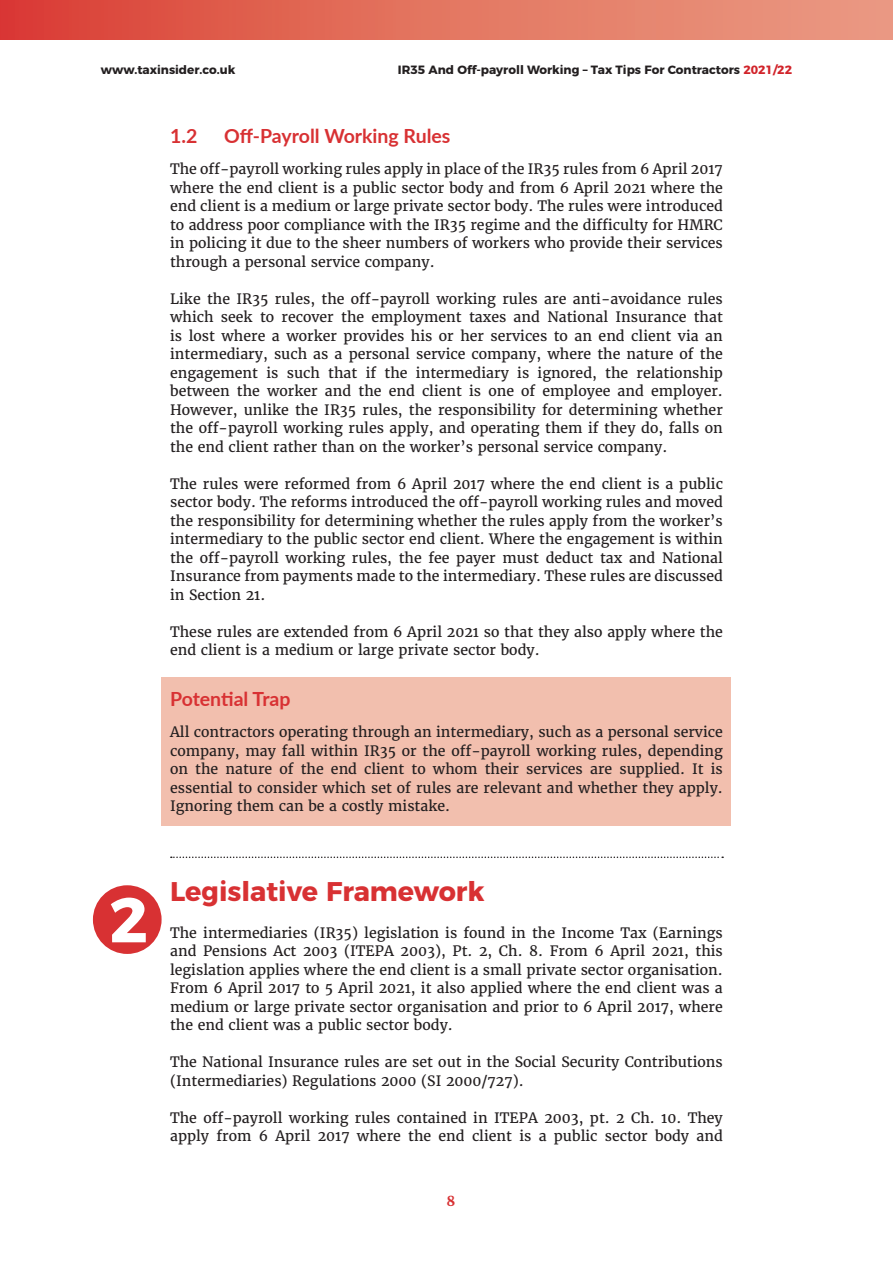
<style>
.page{position:relative;width:893px;height:1263px;background:#fff}
.page>*{position:absolute;margin:0;border:0;box-sizing:border-box;transform-origin:0 0}
.t1{font:700 63px "Montserrat";color:#fff}
.Heading{font:700 27px "Montserrat";color:#d83133}
.subheading{font:700 19.5px "Lato";color:#d83133}
.main_body{font:14.25px/18.5px "Merriweather";color:#231f20;text-align:justify}
.t2{font:700 13.5px "Merriweather";color:#d83133}
.t3{font:700 12px "Montserrat";color:#231f20}
.s1{color:#d1232a}
</style>
<div class="page">
<div style="left:0;top:0;width:893px;height:39px;background:linear-gradient(to right,#da4237,#eba086)"></div>
<div style="left:162px;top:677px;width:569px;height:149px;background:#f2bfae"></div>
<svg style="left:171px;top:856px;width:552px;height:2px"></svg>
<div style="left:93px;top:885px;width:69px;height:69px;background:#d83133;border-radius:50%"></div>
<p class="t3" style="left:101px;top:59px;width:136px">www.taxinsider.co.uk</p>
<p class="t3" style="left:398px;top:59px;width:396px">IR35 And Off-payroll Working – Tax Tips For Contractors <span class="s1">2021/22</span></p>
<p class="subheading" style="left:170px;top:122px;width:29px">1.2</p>
<p class="subheading" style="left:224px;top:122px;width:228px">Off-Payroll Working Rules</p>
<p class="main_body" style="left:170px;top:160px;width:554px">The off-payroll working rules apply in place of the IR35 rules from 6 April 2017 where the end client is a public sector body and from 6 April 2021 where the end client is a medium or large private sector body. The rules were introduced to address poor compliance with the IR35 regime and the difficulty for HMRC in policing it due to the sheer numbers of workers who provide their services through a personal service company.</p>
<p class="main_body" style="left:170px;top:290px;width:554px">Like the IR35 rules, the off-payroll working rules are anti-avoidance rules which seek to recover the employment taxes and National Insurance that is lost where a worker provides his or her services to an end client via an intermediary, such as a personal service company, where the nature of the engagement is such that if the intermediary is ignored, the relationship between the worker and the end client is one of employee and employer.<br>However, unlike the IR35 rules, the responsibility for determining whether the off-payroll working rules apply, and operating them if they do, falls on the end client rather than on the worker’s personal service company.</p>
<p class="main_body" style="left:170px;top:474px;width:554px">The rules were reformed from 6 April 2017 where the end client is a public sector body. The reforms introduced the off-payroll working rules and moved the responsibility for determining whether the rules apply from the worker’s intermediary to the public sector end client. Where the engagement is within the off-payroll working rules, the fee payer must deduct tax and National Insurance from payments made to the intermediary. These rules are discussed in Section 21.</p>
<p class="main_body" style="left:170px;top:622px;width:554px">These rules are extended from 6 April 2021 so that they also apply where the end client is a medium or large private sector body.</p>
<p class="subheading" style="left:170px;top:685px;width:122px">Potential Trap</p>
<p class="main_body" style="left:170px;top:723px;width:554px">All contractors operating through an intermediary, such as a personal service company, may fall within IR35 or the off-payroll working rules, depending on the nature of the end client to whom their services are supplied. It is essential to consider which set of rules are relevant and whether they apply.<br>Ignoring them can be a costly mistake.</p>
<p class="t1" style="left:109px;top:868px;width:40px">2</p>
<p class="Heading" style="left:170px;top:869px;width:316px">Legislative Framework</p>
<p class="main_body" style="left:170px;top:923px;width:554px">The intermediaries (IR35) legislation is found in the Income Tax (Earnings and Pensions Act 2003 (ITEPA 2003), Pt. 2, Ch. 8. From 6 April 2021, this legislation applies where the end client is a small private sector organisation.<br>From 6 April 2017 to 5 April 2021, it also applied where the end client was a medium or large private sector organisation and prior to 6 April 2017, where the end client was a public sector body.</p>
<p class="main_body" style="left:170px;top:1053px;width:554px">The National Insurance rules are set out in the Social Security Contributions (Intermediaries) Regulations 2000 (SI 2000/727).</p>
<p class="main_body" style="left:170px;top:1108px;width:554px">The off-payroll working rules contained in ITEPA 2003, pt. 2 Ch. 10. They apply from 6 April 2017 where the end client is a public sector body and</p>
<p class="t2" style="left:446px;top:1192px;width:10px">8</p>
</div>
